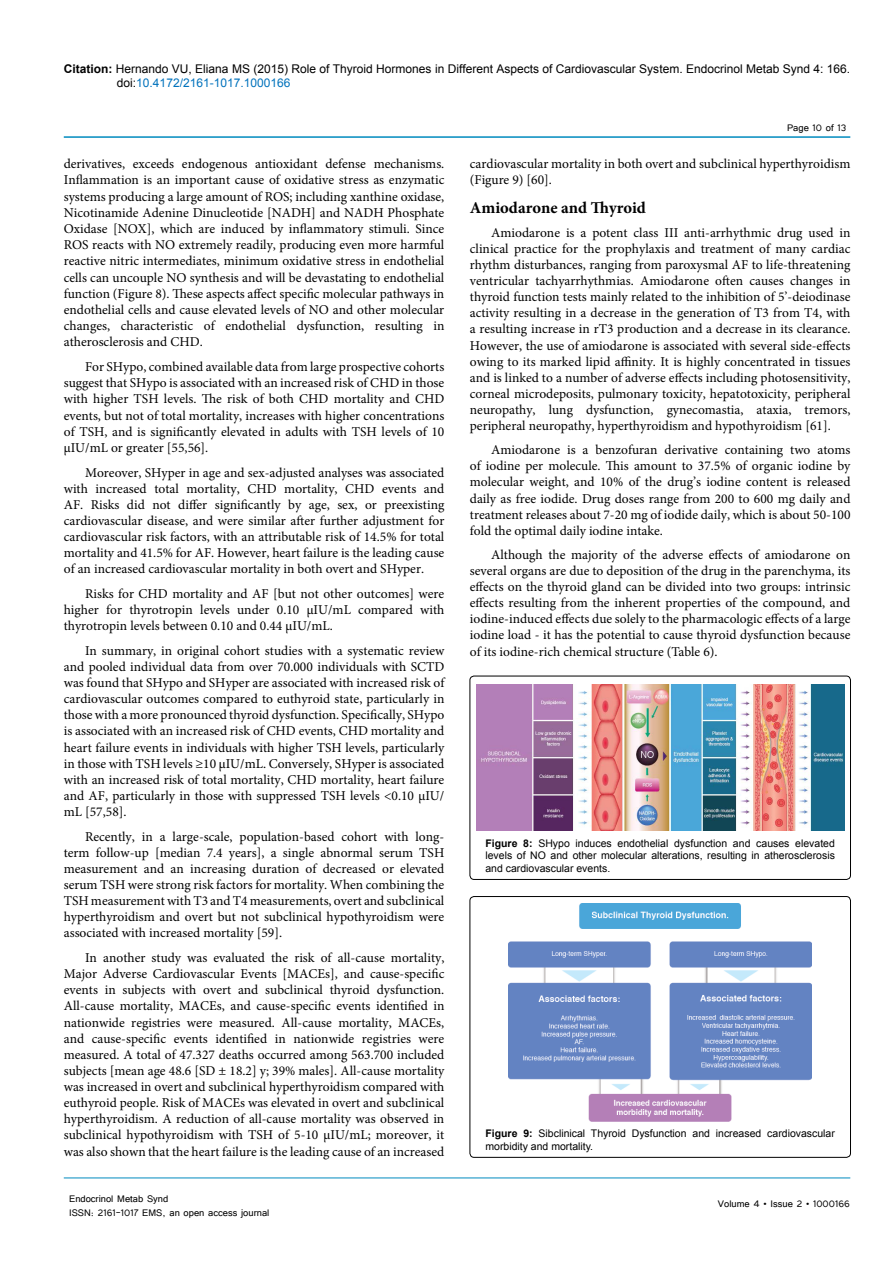
<style>
.page{position:relative;width:893px;height:1263px;background:#fff}
.page>*{position:absolute;margin:0;border:0;box-sizing:border-box;transform-origin:0 0}
.t1{font:700 16.5px "Minion Pro";color:#000}
.t2{font:13.5px/16px "Minion Pro";color:#000;text-align:justify}
.t3{font:12px/14.4px "Arial";color:#000}
.t4{font:12px/14.4px "Tunga";color:#000}
.t5{font:10.5px/12.6px "Arial";color:#000;text-align:justify}
.s1{font-weight:700}
.s2{color:#0072bc}
</style>
<div class="page">
<hr style="left:64px;top:136px;width:786px;height:2px;background:#008bbf">
<hr style="left:64px;top:1178px;width:786px;height:1px;background:#008bbf">
<div style="left:470px;top:676px;width:380px;height:203px;border:1px solid #000;border-radius:4px"></div>
<img style="left:476px;top:685px;width:368px;height:145px">
<div style="left:470px;top:896px;width:380px;height:261px;border:1px solid #000;border-radius:4px"></div>
<img style="left:509px;top:903px;width:303px;height:218px">
<p class="t3" style="left:117px;top:61px;width:735px;text-indent:-53px"><span class="s1">Citation:</span> Hernando VU, Eliana MS (2015) Role of Thyroid Hormones in Different Aspects of Cardiovascular System. Endocrinol Metab Synd 4: 166. doi:<span class="s2">10.4172/2161-1017.1000166</span></p>
<p class="t4" style="left:787px;top:119px;width:61px">Page 10 of 13</p>
<p class="t2" style="left:64px;top:156px;width:382px">derivatives, exceeds endogenous antioxidant defense mechanisms.<br>Inflammation is an important cause of oxidative stress as enzymatic systems producing a large amount of ROS; including xanthine oxidase, Nicotinamide Adenine Dinucleotide [NADH] and NADH Phosphate Oxidase [NOX], which are induced by inflammatory stimuli. Since ROS reacts with NO extremely readily, producing even more harmful reactive nitric intermediates, minimum oxidative stress in endothelial cells can uncouple NO synthesis and will be devastating to endothelial function (Figure 8). These aspects affect specific molecular pathways in endothelial cells and cause elevated levels of NO and other molecular changes, characteristic of endothelial dysfunction, resulting in atherosclerosis and CHD.</p>
<p class="t2" style="left:64px;top:359px;width:382px;text-indent:21px">For SHypo, combined available data from large prospective cohorts suggest that SHypo is associated with an increased risk of CHD in those with higher TSH levels. The risk of both CHD mortality and CHD events, but not of total mortality, increases with higher concentrations of TSH, and is significantly elevated in adults with TSH levels of 10 μIU/mL or greater [55,56].</p>
<p class="t2" style="left:64px;top:464px;width:382px;text-indent:21px">Moreover, SHyper in age and sex-adjusted analyses was associated with increased total mortality, CHD mortality, CHD events and AF. Risks did not differ significantly by age, sex, or preexisting cardiovascular disease, and were similar after further adjustment for cardiovascular risk factors, with an attributable risk of 14.5% for total mortality and 41.5% for AF. However, heart failure is the leading cause of an increased cardiovascular mortality in both overt and SHyper.</p>
<p class="t2" style="left:64px;top:586px;width:382px;text-indent:21px">Risks for CHD mortality and AF [but not other outcomes] were higher for thyrotropin levels under 0.10 μIU/mL compared with thyrotropin levels between 0.10 and 0.44 μIU/mL.</p>
<p class="t2" style="left:64px;top:643px;width:382px;text-indent:21px">In summary, in original cohort studies with a systematic review and pooled individual data from over 70.000 individuals with SCTD was found that SHypo and SHyper are associated with increased risk of cardiovascular outcomes compared to euthyroid state, particularly in those with a more pronounced thyroid dysfunction. Specifically, SHypo is associated with an increased risk of CHD events, CHD mortality and heart failure events in individuals with higher TSH levels, particularly in those with TSH levels ≥10 μIU/mL. Conversely, SHyper is associated with an increased risk of total mortality, CHD mortality, heart failure and AF, particularly in those with suppressed TSH levels &lt;0.10 μIU/ mL [57,58].</p>
<p class="t2" style="left:64px;top:828px;width:382px;text-indent:21px">Recently, in a large-scale, population-based cohort with long&shy;term follow-up [median 7.4 years], a single abnormal serum TSH measurement and an increasing duration of decreased or elevated serum TSH were strong risk factors for mortality. When combining the TSH measurement with T3 and T4 measurements, overt and subclinical hyperthyroidism and overt but not subclinical hypothyroidism were associated with increased mortality [59].</p>
<p class="t2" style="left:64px;top:950px;width:382px;text-indent:21px">In another study was evaluated the risk of all-cause mortality, Major Adverse Cardiovascular Events [MACEs], and cause-specific events in subjects with overt and subclinical thyroid dysfunction.<br>All-cause mortality, MACEs, and cause-specific events identified in nationwide registries were measured. All-cause mortality, MACEs, and cause-specific events identified in nationwide registries were measured. A total of 47.327 deaths occurred among 563.700 included subjects [mean age 48.6 [SD ± 18.2] y; 39% males]. All-cause mortality was increased in overt and subclinical hyperthyroidism compared with euthyroid people. Risk of MACEs was elevated in overt and subclinical hyperthyroidism. A reduction of all-cause mortality was observed in subclinical hypothyroidism with TSH of 5-10 μIU/mL; moreover, it was also shown that the heart failure is the leading cause of an increased</p>
<p class="t2" style="left:470px;top:156px;width:382px">cardiovascular mortality in both overt and subclinical hyperthyroidism (Figure 9) [60].</p>
<p class="t1" style="left:470px;top:196px;width:178px">Amiodarone and Thyroid</p>
<p class="t2" style="left:470px;top:225px;width:382px;text-indent:21px">Amiodarone is a potent class III anti-arrhythmic drug used in clinical practice for the prophylaxis and treatment of many cardiac rhythm disturbances, ranging from paroxysmal AF to life-threatening ventricular tachyarrhythmias. Amiodarone often causes changes in thyroid function tests mainly related to the inhibition of 5’-deiodinase activity resulting in a decrease in the generation of T3 from T4, with a resulting increase in rT3 production and a decrease in its clearance.<br>However, the use of amiodarone is associated with several side-effects owing to its marked lipid affinity. It is highly concentrated in tissues and is linked to a number of adverse effects including photosensitivity, corneal microdeposits, pulmonary toxicity, hepatotoxicity, peripheral neuropathy, lung dysfunction, gynecomastia, ataxia, tremors, peripheral neuropathy, hyperthyroidism and hypothyroidism [61].</p>
<p class="t2" style="left:470px;top:442px;width:382px;text-indent:21px">Amiodarone is a benzofuran derivative containing two atoms of iodine per molecule. This amount to 37.5% of organic iodine by molecular weight, and 10% of the drug’s iodine content is released daily as free iodide. Drug doses range from 200 to 600 mg daily and treatment releases about 7-20 mg of iodide daily, which is about 50-100 fold the optimal daily iodine intake.</p>
<p class="t2" style="left:470px;top:547px;width:382px;text-indent:21px">Although the majority of the adverse effects of amiodarone on several organs are due to deposition of the drug in the parenchyma, its effects on the thyroid gland can be divided into two groups: intrinsic effects resulting from the inherent properties of the compound, and iodine-induced effects due solely to the pharmacologic effects of a large iodine load - it has the potential to cause thyroid dysfunction because of its iodine-rich chemical structure (Table 6).</p>
<p class="t5" style="left:485px;top:837px;width:351px"><span class="s1">Figure 8:</span> SHypo induces endothelial dysfunction and causes elevated levels of NO and other molecular alterations, resulting in atherosclerosis and cardiovascular events.</p>
<p class="t5" style="left:485px;top:1127px;width:351px"><span class="s1">Figure 9:</span> Sibclinical Thyroid Dysfunction and increased cardiovascular morbidity and mortality.</p>
<p class="t4" style="left:69px;top:1190px;width:202px">Endocrinol Metab Synd<br>ISSN: 2161-1017 EMS, an open access journal</p>
<p class="t4" style="left:718px;top:1196px;width:133px">Volume 4 • Issue 2 • 1000166</p>
</div>
